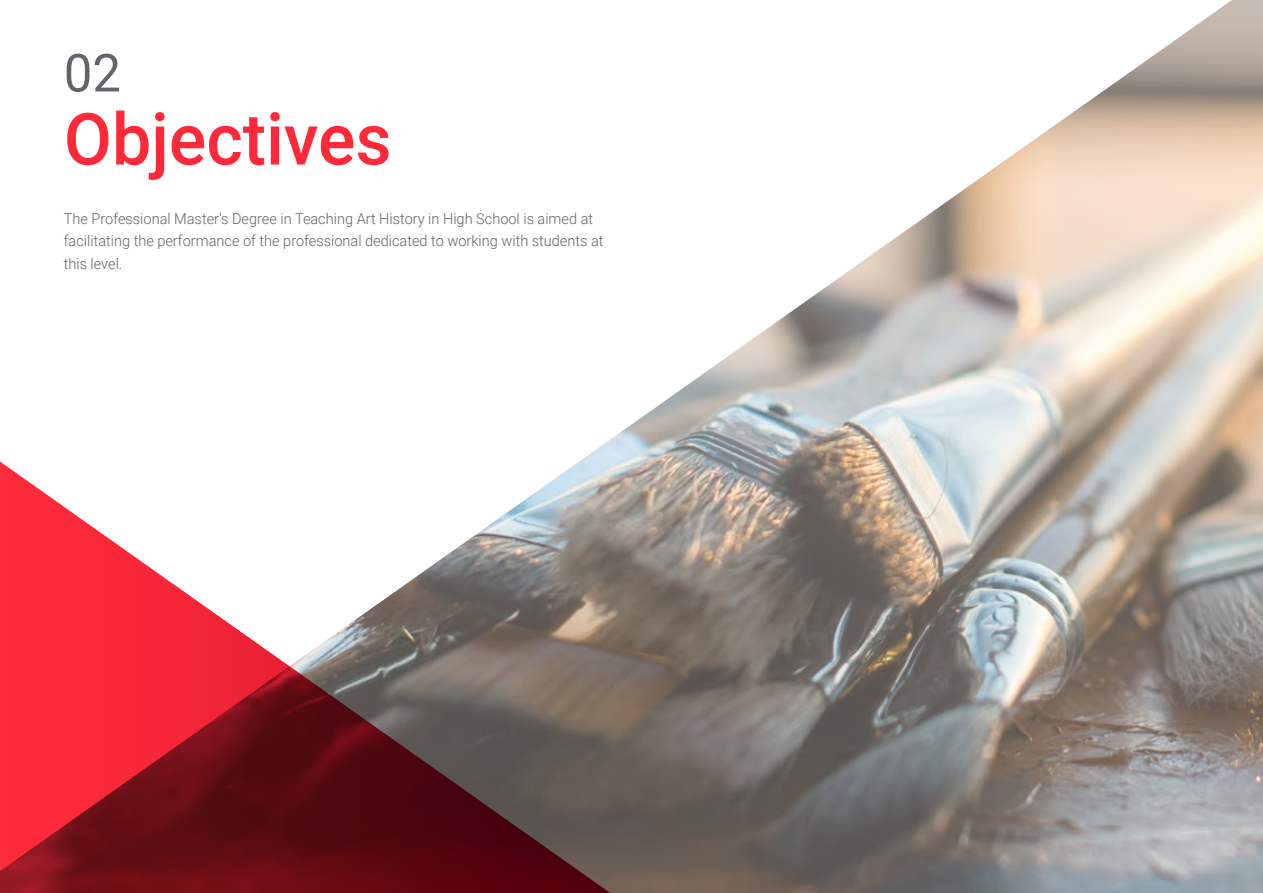
<style>
.page{position:relative;width:1263px;height:893px;background:#fff}
.page>*{position:absolute;margin:0;border:0;box-sizing:border-box;transform-origin:0 0}
.t1{font:500 72px "Roboto";color:#ff293a}
.t2{font:52.5px "Roboto";color:#61646a}
.t3{font:300 15px/22.5px "Roboto";color:#61646a}
</style>
<div class="page">
<img style="left:601px;top:0;width:662px;height:893px">
<svg style="left:0;top:446px;width:640px;height:447px"></svg>
<h2 class="t2" style="left:64px;top:36px;width:59px">02</h2>
<h1 class="t1" style="left:64px;top:89px;width:329px">Objectives</h1>
<p class="t3" style="left:64px;top:207px;width:541px">The Professional Master's Degree in Teaching Art History in High School is aimed at facilitating the performance of the professional dedicated to working with students at this level.</p>
</div>
